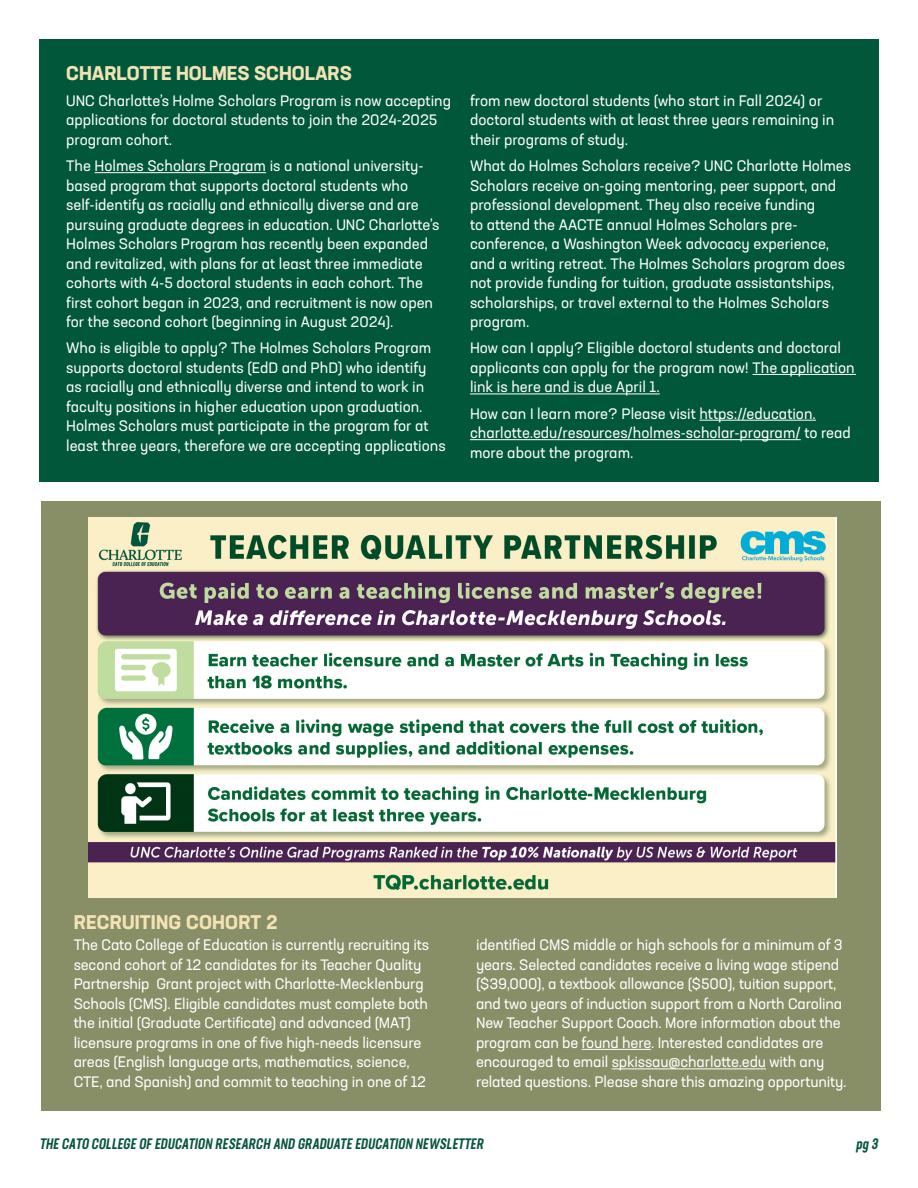
<style>
.page{position:relative;width:918px;height:1188px;background:#fff}
.page>*{position:absolute;margin:0;border:0;box-sizing:border-box;transform-origin:0 0}
.t1{font:700 19.5px "Neusa Next Std";color:#f2e2b4}
.body{font:15px/19.5px "Neusa Next Std";color:#fff}
.t2{font:italic 500 15px "Neusa Next Std Compact";color:#085542}
</style>
<div class="page">
<div style="left:41px;top:501px;width:840px;height:609px;background:#888e66"></div>
<hr style="left:582px;top:1049px;width:69px;height:1px;background:#fff">
<hr style="left:612px;top:1069px;width:154px;height:1px;background:#fff">
<img style="left:89px;top:518px;width:747px;height:379px">
<div style="left:39px;top:39px;width:840px;height:443px;background:#005739"></div>
<hr style="left:95px;top:172px;width:171px;height:1px;background:#fff">
<hr style="left:753px;top:374px;width:103px;height:1px;background:#fff">
<hr style="left:470px;top:394px;width:190px;height:1px;background:#fff">
<hr style="left:699px;top:420px;width:117px;height:1px;background:#fff">
<hr style="left:470px;top:439px;width:331px;height:1px;background:#fff">
<p class="t1" style="left:66px;top:61px;width:287px">CHARLOTTE HOLMES SCHOLARS</p>
<p class="body" style="left:66px;top:91px;width:386px">UNC Charlotte’s Holme Scholars Program is now accepting applications for doctoral students to join the 2024-2025 program cohort.</p>
<p class="body" style="left:66px;top:156px;width:375px">The Holmes Scholars Program is a national university&shy;based program that supports doctoral students who self-identify as racially and ethnically diverse and are pursuing graduate degrees in education. UNC Charlotte’s Holmes Scholars Program has recently been expanded and revitalized, with plans for at least three immediate cohorts with 4-5 doctoral students in each cohort. The first cohort began in 2023, and recruitment is now open for the second cohort (beginning in August 2024).</p>
<p class="body" style="left:66px;top:338px;width:381px">Who is eligible to apply? The Holmes Scholars Program supports doctoral students (EdD and PhD) who identify as racially and ethnically diverse and intend to work in faculty positions in higher education upon graduation.<br>Holmes Scholars must participate in the program for at least three years, therefore we are accepting applications</p>
<p class="body" style="left:470px;top:91px;width:366px">from new doctoral students (who start in Fall 2024) or doctoral students with at least three years remaining in their programs of study.</p>
<p class="body" style="left:470px;top:156px;width:383px">What do Holmes Scholars receive? UNC Charlotte Holmes Scholars receive on-going mentoring, peer support, and professional development. They also receive funding<br>to attend the AACTE annual Holmes Scholars pre&shy;conference, a Washington Week advocacy experience, and a writing retreat. The Holmes Scholars program does not provide funding for tuition, graduate assistantships, scholarships, or travel external to the Holmes Scholars program.</p>
<p class="body" style="left:470px;top:338px;width:386px">How can I apply? Eligible doctoral students and doctoral applicants can apply for the program now! The application link is here and is due April 1.</p>
<p class="body" style="left:470px;top:403px;width:382px">How can I learn more? Please visit https://education. charlotte.edu/resources/holmes-scholar-program/ to read more about the program.</p>
<p class="t1" style="left:74px;top:909px;width:205px">RECRUITING COHORT 2</p>
<p class="body" style="left:74px;top:935px;width:357px">The Cato College of Education is currently recruiting its second cohort of 12 candidates for its Teacher Quality Partnership Grant project with Charlotte-Mecklenburg Schools (CMS). Eligible candidates must complete both the initial (Graduate Certificate) and advanced (MAT) licensure programs in one of five high-needs licensure areas (English language arts, mathematics, science, CTE, and Spanish) and commit to teaching in one of 12</p>
<p class="body" style="left:476px;top:935px;width:372px">identified CMS middle or high schools for a minimum of 3 years. Selected candidates receive a living wage stipend ($39,000), a textbook allowance ($500), tuition support, and two years of induction support from a North Carolina New Teacher Support Coach. More information about the program can be found here. Interested candidates are encouraged to email spkissau@charlotte.edu with any related questions. Please share this amazing opportunity.</p>
<p class="t2" style="left:39px;top:1134px;width:448px">THE CATO COLLEGE OF EDUCATION RESEARCH AND GRADUATE EDUCATION NEWSLETTER</p>
<p class="t2" style="left:856px;top:1134px;width:26px">pg 3</p>
</div>
